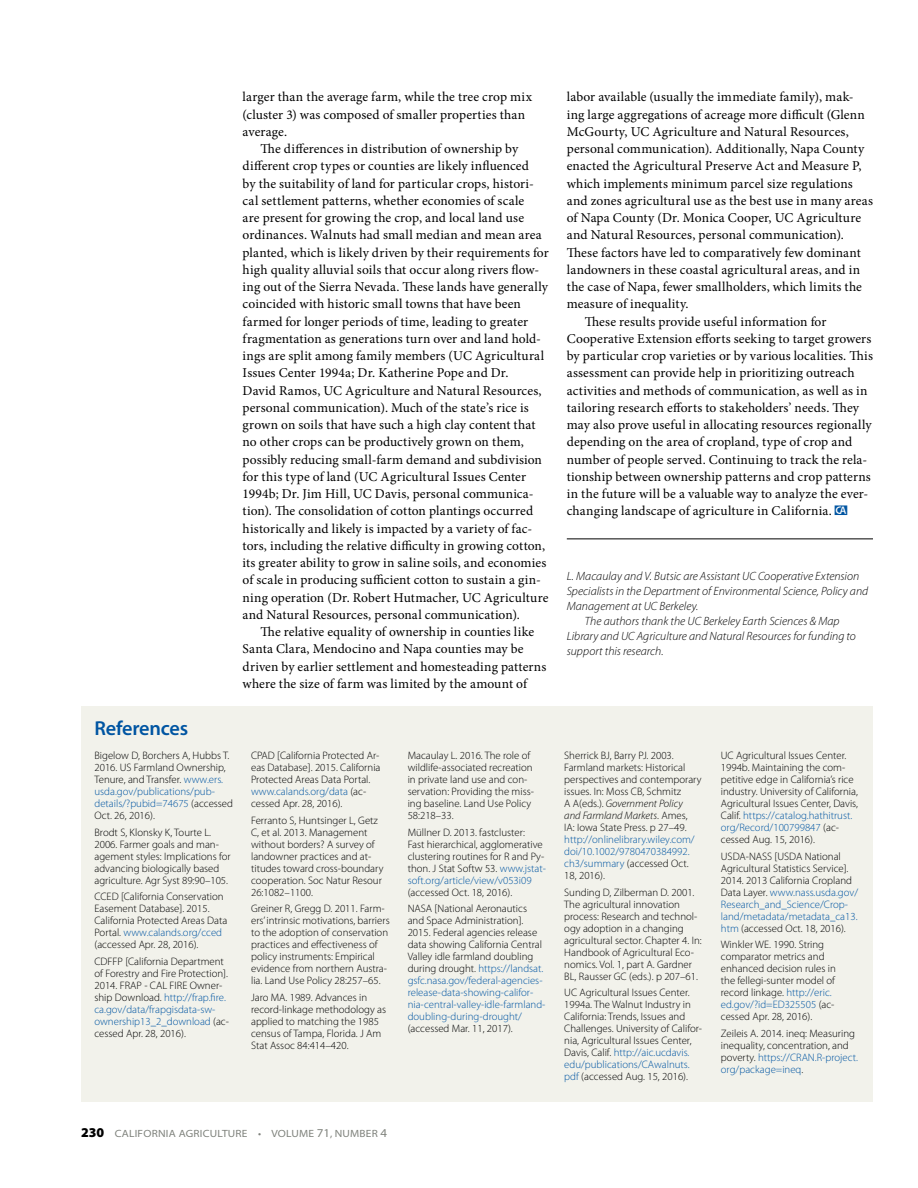
<style>
.page{position:relative;width:918px;height:1188px;background:#fff}
.page>*{position:absolute;margin:0;border:0;box-sizing:border-box;transform-origin:0 0}
.t1{font:600 20.25px "Myriad Pro";letter-spacing:-.01em;color:#0055a2}
.t2{font:13.5px/17.2px "Minion Pro";letter-spacing:.01em;color:#000}
.t3{font:italic 300 12px "Myriad Pro";color:#000}
.t4{font:300 10.8px/12px "Myriad Pro";color:#000}
.t5{font:300 10.8px/12px "Myriad Pro";color:#0055a2}
.t6{font:semi-expanded 10.5px "Myriad Pro";letter-spacing:.02em;color:#7e817b}
.s1{color:#0055a2}
.s2{color:#000}
.s3{font-style:italic}
.s4{font-weight:900;font-stretch:normal;font-size:13.5px;color:#000}
.s5{font-size:12px}
</style>
<div class="page">
<hr style="left:567px;top:538px;width:306px;height:1px;background:#000">
<div style="left:81px;top:706px;width:792px;height:396px;background:#f2f2eb"></div>
<p class="t2" style="left:243px;top:88px;width:291px">larger than the average farm, while the tree crop mix (cluster 3) was composed of smaller properties than average.</p>
<p class="t2" style="left:243px;top:140px;width:308px;text-indent:18px">The differences in distribution of ownership by different crop types or counties are likely influenced<br>by the suitability of land for particular crops, histori&shy;cal settlement patterns, whether economies of scale<br>are present for growing the crop, and local land use ordinances. Walnuts had small median and mean area planted, which is likely driven by their requirements for high quality alluvial soils that occur along rivers flow&shy;ing out of the Sierra Nevada. These lands have generally coincided with historic small towns that have been farmed for longer periods of time, leading to greater fragmentation as generations turn over and land hold&shy;ings are split among family members (UC Agricultural Issues Center 1994a; Dr. Katherine Pope and Dr.<br>David Ramos, UC Agriculture and Natural Resources, personal communication). Much of the state’s rice is grown on soils that have such a high clay content that no other crops can be productively grown on them, possibly reducing small-farm demand and subdivision for this type of land (UC Agricultural Issues Center 1994b; Dr. Jim Hill, UC Davis, personal communica&shy;tion). The consolidation of cotton plantings occurred historically and likely is impacted by a variety of fac&shy;tors, including the relative difficulty in growing cotton, its greater ability to grow in saline soils, and economies of scale in producing sufficient cotton to sustain a gin&shy;ning operation (Dr. Robert Hutmacher, UC Agriculture and Natural Resources, personal communication).</p>
<p class="t2" style="left:243px;top:623px;width:305px;text-indent:18px">The relative equality of ownership in counties like Santa Clara, Mendocino and Napa counties may be driven by earlier settlement and homesteading patterns where the size of farm was limited by the amount of</p>
<h1 class="t1" style="left:94px;top:716px;width:95px">References</h1>
<p class="t4" style="left:94px;top:749px;width:140px">Bigelow D, Borchers A, Hubbs T.<br>2016. US Farmland Ownership,<br>Tenure, and Transfer. <span class="s1">www.ers. usda.gov/publications/pub&shy;details/?pubid=74675</span> (accessed<br>Oct. 26, 2016).</p>
<p class="t4" style="left:94px;top:826px;width:138px">Brodt S, Klonsky K, Tourte L.<br>2006. Farmer goals and man&shy;agement styles: Implications for advancing biologically based agriculture. Agr Syst 89:90–105.</p>
<p class="t4" style="left:94px;top:890px;width:134px">CCED [California Conservation<br>Easement Database]. 2015.<br>California Protected Areas Data<br>Portal. <span class="s1">www.calands.org/cced </span>(accessed Apr. 28, 2016).</p>
<p class="t4" style="left:94px;top:955px;width:136px">CDFFP [California Department of Forestry and Fire Protection].<br>2014. FRAP - CAL FIRE Owner&shy;ship Download. <span class="s1">http://frap.fire. ca.gov/data/frapgisdata-sw&shy;ownership13_2_download</span> (ac&shy;cessed Apr. 28, 2016).</p>
<p class="t4" style="left:251px;top:749px;width:131px">CPAD [California Protected Ar&shy;eas Database]. 2015. California<br>Protected Areas Data Portal. <span class="s1">www.calands.org/data</span> (ac&shy;cessed Apr. 28, 2016).</p>
<p class="t4" style="left:251px;top:814px;width:134px">Ferranto S, Huntsinger L, Getz<br>C, et al. 2013. Management without borders? A survey of landowner practices and at&shy;titudes toward cross-boundary cooperation. Soc Natur Resour<br>26:1082–1100.</p>
<p class="t4" style="left:251px;top:902px;width:140px">Greiner R, Gregg D. 2011. Farm&shy;ers’ intrinsic motivations, barriers to the adoption of conservation practices and effectiveness of policy instruments: Empirical evidence from northern Austra&shy;lia. Land Use Policy 28:257–65.</p>
<p class="t4" style="left:251px;top:991px;width:137px">Jaro MA. 1989. Advances in record-linkage methodology as applied to matching the 1985 census of Tampa, Florida. J Am<br>Stat Assoc 84:414–420.</p>
<p class="t4" style="left:408px;top:749px;width:128px">Macaulay L. 2016. The role of wildlife-associated recreation in private land use and con&shy;servation: Providing the miss&shy;ing baseline. Land Use Policy<br>58:218–33.</p>
<p class="t4" style="left:408px;top:826px;width:140px">Müllner D. 2013. fastcluster:<br>Fast hierarchical, agglomerative clustering routines for R and Py&shy;thon. J Stat Softw 53. <span class="s1">www.jstat&shy;soft.org/article/view/v053i09</span></p>
<p class="t4" style="left:408px;top:884px;width:121px;line-height:16.5px">(accessed Oct. 18, 2016).<br>NASA [National Aeronautics</p>
<p class="t5" style="left:408px;top:914px;width:139px"><span class="s2">and Space Administration].<br>2015. Federal agencies release data showing California Central Valley idle farmland doubling during drought.</span> https://landsat. gsfc.nasa.gov/federal-agencies&shy;release-data-showing-califor&shy;nia-central-valley-idle-farmland&shy;doubling-during-drought/</p>
<p class="t4" style="left:408px;top:1022px;width:107px">(accessed Mar. 11, 2017).</p>
<p class="t2" style="left:567px;top:88px;width:288px">labor available (usually the immediate family), mak-</p>
<p class="t2" style="left:567px;top:106px;width:300px">ing large aggregations of acreage more difficult (Glenn</p>
<p class="t2" style="left:567px;top:123px;width:284px">McGourty, UC Agriculture and Natural Resources,</p>
<p class="t2" style="left:567px;top:140px;width:299px">personal communication). Additionally, Napa County</p>
<p class="t2" style="left:567px;top:157px;width:296px">enacted the Agricultural Preserve Act and Measure P,</p>
<p class="t2" style="left:567px;top:175px;width:288px">which implements minimum parcel size regulations</p>
<p class="t2" style="left:567px;top:192px;width:308px">and zones agricultural use as the best use in many areas</p>
<p class="t2" style="left:567px;top:209px;width:296px">of Napa County (Dr. Monica Cooper, UC Agriculture</p>
<p class="t2" style="left:567px;top:226px;width:279px">and Natural Resources, personal communication).</p>
<p class="t2" style="left:567px;top:244px;width:296px">These factors have led to comparatively few dominant</p>
<p class="t2" style="left:567px;top:261px;width:295px">landowners in these coastal agricultural areas, and in</p>
<p class="t2" style="left:567px;top:278px;width:297px">the case of Napa, fewer smallholders, which limits the</p>
<p class="t2" style="left:567px;top:295px;width:123px">measure of inequality.</p>
<p class="t2" style="left:585px;top:313px;width:243px">These results provide useful information for</p>
<p class="t2" style="left:567px;top:330px;width:306px">Cooperative Extension efforts seeking to target growers</p>
<p class="t2" style="left:567px;top:347px;width:308px">by particular crop varieties or by various localities. This</p>
<p class="t2" style="left:567px;top:364px;width:289px">assessment can provide help in prioritizing outreach</p>
<p class="t2" style="left:567px;top:382px;width:302px">activities and methods of communication, as well as in</p>
<p class="t2" style="left:567px;top:399px;width:294px">tailoring research efforts to stakeholders’ needs. They</p>
<p class="t2" style="left:567px;top:416px;width:306px">may also prove useful in allocating resources regionally</p>
<p class="t2" style="left:567px;top:433px;width:287px">depending on the area of cropland, type of crop and</p>
<p class="t2" style="left:567px;top:451px;width:302px">number of people served. Continuing to track the rela-</p>
<p class="t2" style="left:567px;top:468px;width:306px">tionship between ownership patterns and crop patterns</p>
<p class="t2" style="left:567px;top:485px;width:303px">in the future will be a valuable way to analyze the ever-</p>
<p class="t2" style="left:567px;top:502px;width:266px">changing landscape of agriculture in California.</p>
<p class="t3" style="left:567px;top:569px;width:294px">L. Macaulay and V. Butsic are Assistant UC Cooperative Extension</p>
<p class="t3" style="left:567px;top:584px;width:303px">Specialists in the Department of Environmental Science, Policy and</p>
<p class="t3" style="left:567px;top:599px;width:133px">Management at UC Berkeley.</p>
<p class="t3" style="left:585px;top:614px;width:256px">The authors thank the UC Berkeley Earth Sciences &amp; Map</p>
<p class="t3" style="left:567px;top:629px;width:291px">Library and UC Agriculture and Natural Resources for funding to</p>
<p class="t3" style="left:567px;top:644px;width:98px">support this research.</p>
<p class="t4" style="left:564px;top:749px;width:139px">Sherrick BJ, Barry PJ. 2003.<br>Farmland markets: Historical perspectives and contemporary issues. In: Moss CB, Schmitz<br>A A(eds.). <span class="s3">Government Policy and Farmland Markets</span>. Ames,<br>IA: Iowa State Press. p 27–49.</p>
<p class="t5" style="left:564px;top:833px;width:132px">http://onlinelibrary.wiley.com/ doi/10.1002/9780470384992. ch3/summary <span class="s2">(accessed Oct.<br>18, 2016).</span></p>
<p class="t4" style="left:564px;top:886px;width:139px">Sunding D, Zilberman D. 2001.<br>The agricultural innovation process: Research and technol&shy;ogy adoption in a changing agricultural sector. Chapter 4. In:<br>Handbook of Agricultural Eco&shy;nomics. Vol. 1, part A. Gardner<br>BL, Rausser GC (eds.). p 207–61.</p>
<p class="t4" style="left:564px;top:986px;width:139px">UC Agricultural Issues Center.<br>1994a. The Walnut Industry in<br>California: Trends, Issues and<br>Challenges. University of Califor&shy;nia, Agricultural Issues Center,<br>Davis, Calif. <span class="s1">http://aic.ucdavis. edu/publications/CAwalnuts. pdf</span> (accessed Aug. 15, 2016).</p>
<p class="t4" style="left:721px;top:749px;width:139px">UC Agricultural Issues Center.<br>1994b. Maintaining the com&shy;petitive edge in California’s rice industry. University of California,<br>Agricultural Issues Center, Davis,<br>Calif. <span class="s1">https://catalog.hathitrust. org/Record/100799847</span> (ac&shy;cessed Aug. 15, 2016).</p>
<p class="t4" style="left:721px;top:850px;width:139px">USDA-NASS [USDA National<br>Agricultural Statistics Service].<br>2014. 2013 California Cropland<br>Data Layer. <span class="s1">www.nass.usda.gov/<br>Research_and_Science/Crop&shy;land/metadata/metadata_ca13. htm</span> (accessed Oct. 18, 2016).</p>
<p class="t4" style="left:721px;top:938px;width:117px">Winkler WE. 1990. String comparator metrics and enhanced decision rules in the fellegi-sunter model of record linkage. <span class="s1">http://eric. ed.gov/?id=ED325505</span> (ac&shy;cessed Apr. 28, 2016).</p>
<p class="t4" style="left:721px;top:1027px;width:139px">Zeileis A. 2014. ineq: Measuring inequality, concentration, and poverty. <span class="s1">https://CRAN.R-project. org/package=ineq</span>.</p>
<p class="t6" style="left:81px;top:1127px;width:308px"><span class="s4">230</span> CALIFORNIA AGRICULTURE • VOLUME <span class="s5">71</span>, NUMBER <span class="s5">4</span></p>
</div>
